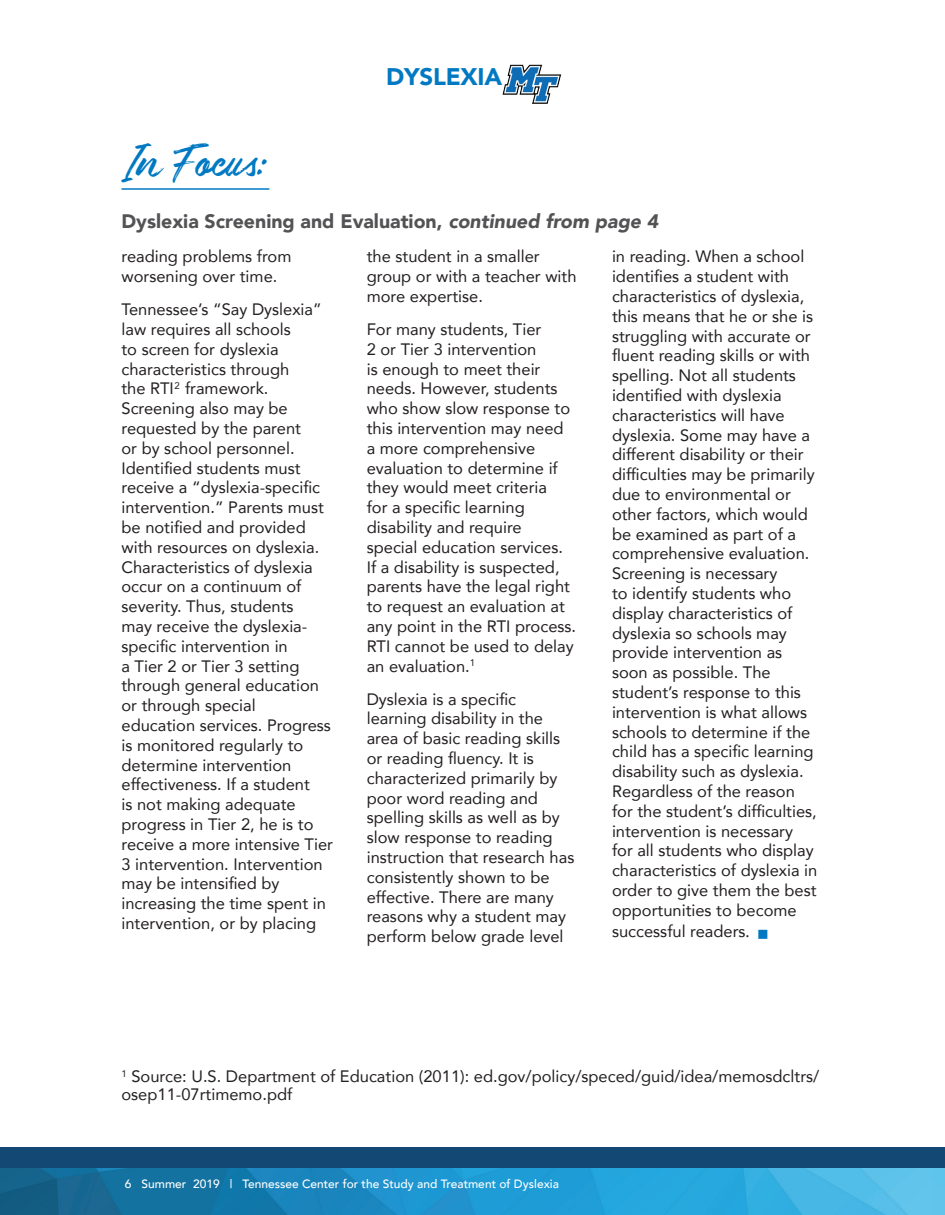
<style>
.page{position:relative;width:945px;height:1215px;background:#fff}
.page>*{position:absolute;margin:0;border:0;box-sizing:border-box;transform-origin:0 0}
.t1{font:36px "Underland";color:#0079c2}
.t2{font:900 24px "Avenir";letter-spacing:-.01em;color:#0079c2}
.t3{font:900 19.5px "Avenir";color:#535355}
.t4{font:16.5px/19.8px "Avenir";color:#231f20}
.t5{font:500 12px "Avenir";color:#fff}
.s1{font-style:italic}
.s2{font-family:"Minion Pro";font-size:18px}
</style>
<div class="page">
<img style="left:502px;top:65px;width:59px;height:38px">
<img style="left:0;top:1168px;width:945px;height:47px">
<div style="left:0;top:1148px;width:932px;height:20px;background:#144874"></div>
<div style="left:932px;top:1148px;width:13px;height:20px;background:#144874"></div>
<hr style="left:122px;top:188px;width:147px;height:2px;background:#0079c2">
<h1 class="t1" style="left:122px;top:142px;width:149px">In Focus:</h1>
<h2 class="t2" style="left:386px;top:56px;width:118px">DYSLEXIA</h2>
<p class="t3" style="left:122px;top:204px;width:538px">Dyslexia Screening and Evaluation, <span class="s1">continued from page 4</span></p>
<p class="t4" style="left:122px;top:246px;width:171px">reading problems from worsening over time.</p>
<p class="t4" style="left:122px;top:299px;width:213px">Tennessee’s “Say Dyslexia” law requires all schools<br>to screen for dyslexia characteristics through<br>the RTI<sup>2</sup> framework.<br>Screening also may be requested by the parent<br>or by school personnel.<br>Identified students must receive a “dyslexia-specific intervention.” Parents must be notified and provided with resources on dyslexia.<br>Characteristics of dyslexia occur on a continuum of severity. Thus, students<br>may receive the dyslexia&shy;specific intervention in<br>a Tier 2 or Tier 3 setting through general education or through special education services. Progress is monitored regularly to determine intervention effectiveness. If a student<br>is not making adequate progress in Tier 2, he is to receive a more intensive Tier<br>3 intervention. Intervention may be intensified by increasing the time spent in intervention, or by placing</p>
<p class="t4" style="left:367px;top:246px;width:211px">the student in a smaller group or with a teacher with more expertise.</p>
<p class="t4" style="left:367px;top:319px;width:211px">For many students, Tier<br>2 or Tier 3 intervention<br>is enough to meet their needs. However, students who show slow response to this intervention may need a more comprehensive evaluation to determine if they would meet criteria<br>for a specific learning disability and require special education services.<br>If a disability is suspected, parents have the legal right to request an evaluation at any point in the RTI process.<br>RTI cannot be used to delay an evaluation.<sup>1</sup></p>
<p class="t4" style="left:367px;top:689px;width:209px">Dyslexia is a specific learning disability in the area of basic reading skills or reading fluency. It is characterized primarily by poor word reading and spelling skills as well as by slow response to reading instruction that research has consistently shown to be effective. There are many reasons why a student may perform below grade level</p>
<p class="t4" style="left:612px;top:246px;width:207px">in reading. When a school identifies a student with characteristics of dyslexia, this means that he or she is struggling with accurate or fluent reading skills or with spelling. Not all students identified with dyslexia characteristics will have dyslexia. Some may have a different disability or their difficulties may be primarily due to environmental or other factors, which would be examined as part of a comprehensive evaluation.<br>Screening is necessary<br>to identify students who display characteristics of dyslexia so schools may provide intervention as soon as possible. The student’s response to this intervention is what allows schools to determine if the child has a specific learning disability such as dyslexia.<br>Regardless of the reason for the student’s difficulties, intervention is necessary for all students who display characteristics of dyslexia in order to give them the best opportunities to become</p>
<p class="t4" style="left:612px;top:921px;width:139px">successful readers<span class="s2">.</span></p>
<p class="t4" style="left:122px;top:1067px;width:699px;line-height:18px"><sup>1</sup> Source: U.S. Department of Education (2011): ed.gov/policy/speced/guid/idea/memosdcltrs/ osep11-07rtimemo.pdf</p>
<p class="t5" style="left:125px;top:1173px;width:436px">6 Summer 2019 | Tennessee Center for the Study and Treatment of Dyslexia</p>
</div>
